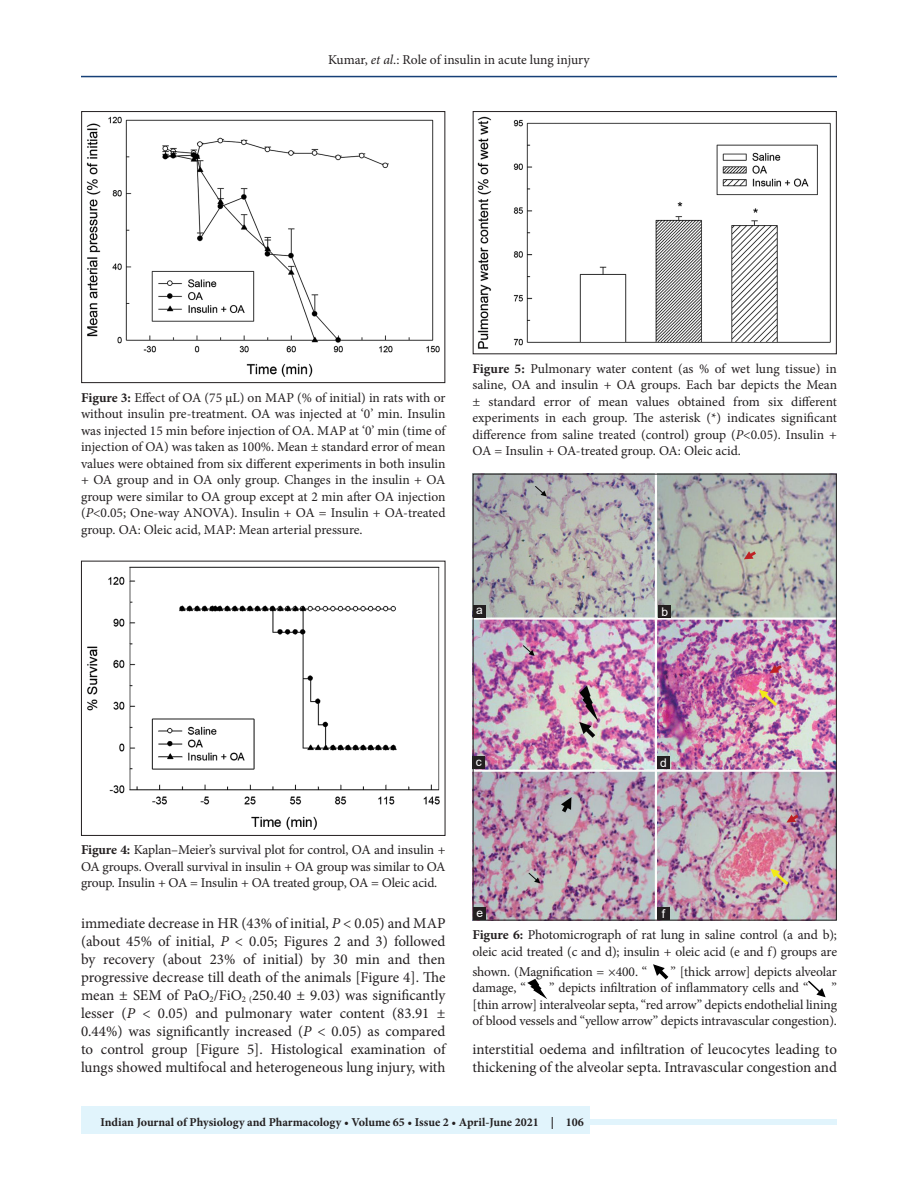
<style>
.page{position:relative;width:918px;height:1188px;background:#fff}
.page>*{position:absolute;margin:0;border:0;box-sizing:border-box;transform-origin:0 0}
.TX{font:15px/18px "Minion Pro";color:#231f20;text-align:justify}
.FGC{font:13.5px/16.5px "Minion Pro";letter-spacing:-.01em;color:#231f20;text-align:justify}
.t1{font:700 12px "Minion Pro";color:#231f20}
.LABEL{font:12px "Arial";color:#fff}
.s1{font-style:italic}
.s2{font-weight:700}
</style>
<div class="page">
<img style="left:477px;top:116px;width:354px;height:233px">
<div style="left:473px;top:111px;width:364px;height:243px;border:1px solid #231f20"></div>
<img style="left:86px;top:116px;width:354px;height:261px">
<div style="left:81px;top:111px;width:364px;height:272px;border:1px solid #231f20"></div>
<svg style="left:653px;top:964px;width:16px;height:16px"></svg>
<svg style="left:527px;top:978px;width:20px;height:21px"></svg>
<svg style="left:808px;top:981px;width:18px;height:16px"></svg>
<img style="left:475px;top:476px;width:360px;height:442px">
<div style="left:657px;top:756px;width:13px;height:13px;background:#231f20"></div>
<div style="left:472px;top:756px;width:13px;height:13px;background:#231f20"></div>
<div style="left:659px;top:605px;width:12px;height:13px;background:#231f20"></div>
<div style="left:657px;top:908px;width:13px;height:12px;background:#231f20"></div>
<div style="left:473px;top:605px;width:13px;height:13px;background:#231f20"></div>
<div style="left:473px;top:907px;width:13px;height:13px;background:#231f20"></div>
<img style="left:87px;top:566px;width:353px;height:264px">
<div style="left:81px;top:561px;width:364px;height:275px;border:1px solid #231f20"></div>
<hr style="left:81px;top:76px;width:756px;height:1px;background:#164077">
<div style="left:81px;top:1119px;width:756px;height:6px;background:#e1f4fc"></div>
<div style="left:81px;top:1106px;width:509px;height:28px;background:#e1f4fc"></div>
<p class="FGC" style="left:328px;top:51px;width:263px">Kumar, <span class="s1">et al</span>.: Role of insulin in acute lung injury</p>
<p class="FGC" style="left:81px;top:389px;width:366px"><span class="s2">Figure 3:</span> Effect of OA (75 µL) on MAP (% of initial) in rats with or without insulin pre-treatment. OA was injected at ‘0’ min. Insulin was injected 15 min before injection of OA. MAP at ‘0’ min (time of injection of OA) was taken as 100%. Mean ± standard error of mean values were obtained from six different experiments in both insulin + OA group and in OA only group. Changes in the insulin + OA group were similar to OA group except at 2 min after OA injection (<span class="s1">P</span>&lt;0.05; One-way ANOVA). Insulin + OA = Insulin + OA-treated group. OA: Oleic acid, MAP: Mean arterial pressure.</p>
<p class="FGC" style="left:472px;top:360px;width:366px"><span class="s2">Figure 5:</span> Pulmonary water content (as % of wet lung tissue) in saline, OA and insulin + OA groups. Each bar depicts the Mean ± standard error of mean values obtained from six different experiments in each group. The asterisk (*) indicates significant difference from saline treated (control) group (<span class="s1">P</span>&lt;0.05). Insulin + OA = Insulin + OA-treated group. OA: Oleic acid.</p>
<p class="LABEL" style="left:476px;top:602px;width:8px">a</p>
<p class="LABEL" style="left:662px;top:603px;width:8px">b</p>
<p class="LABEL" style="left:476px;top:753px;width:7px">c</p>
<p class="LABEL" style="left:660px;top:754px;width:8px">d</p>
<p class="FGC" style="left:81px;top:842px;width:366px"><span class="s2">Figure 4:</span> Kaplan–Meier’s survival plot for control, OA and insulin + OA groups. Overall survival in insulin + OA group was similar to OA group. Insulin + OA = Insulin + OA treated group, OA = Oleic acid.</p>
<p class="TX" style="left:81px;top:915px;width:366px">immediate decrease in HR (43% of initial, <span class="s1">P</span> &lt; 0.05) and MAP (about 45% of initial, <span class="s1">P</span> &lt; 0.05; Figures 2 and 3) followed by recovery (about 23% of initial) by 30 min and then progressive decrease till death of the animals [Figure 4]. The mean ± SEM of PaO<sub>2</sub>/FiO<sub>2</sub> <sub>(</sub>250.40 ± 9.03) was significantly lesser (<span class="s1">P</span> &lt; 0.05) and pulmonary water content (83.91 ± 0.44%) was significantly increased (<span class="s1">P</span> &lt; 0.05) as compared to control group [Figure 5]. Histological examination of lungs showed multifocal and heterogeneous lung injury, with</p>
<p class="LABEL" style="left:476px;top:904px;width:8px">e</p>
<p class="LABEL" style="left:662px;top:906px;width:5px">f</p>
<p class="FGC" style="left:472px;top:927px;width:366px"><span class="s2">Figure 6:</span> Photomicrograph of rat lung in saline control (a and b); oleic acid treated (c and d); insulin + oleic acid (e and f) groups are</p>
<p class="FGC" style="left:472px;top:963px;width:176px">shown. (Magnification = ×400. “</p>
<p class="FGC" style="left:670px;top:963px;width:168px">” [thick arrow] depicts alveolar</p>
<p class="FGC" style="left:472px;top:980px;width:55px">damage, “</p>
<p class="FGC" style="left:549px;top:980px;width:261px">” depicts infiltration of inflammatory cells and “</p>
<p class="FGC" style="left:472px;top:980px;width:366px;text-indent:359px">” [thin arrow] interalveolar septa, “red arrow” depicts endothelial lining of blood vessels and “yellow arrow” depicts intravascular congestion).</p>
<p class="TX" style="left:472px;top:1041px;width:366px">interstitial oedema and infiltration of leucocytes leading to thickening of the alveolar septa. Intravascular congestion and</p>
<p class="t1" style="left:100px;top:1113px;width:485px">Indian Journal of Physiology and Pharmacology • Volume 65 • Issue 2 • April-June 2021 | 106</p>
</div>
